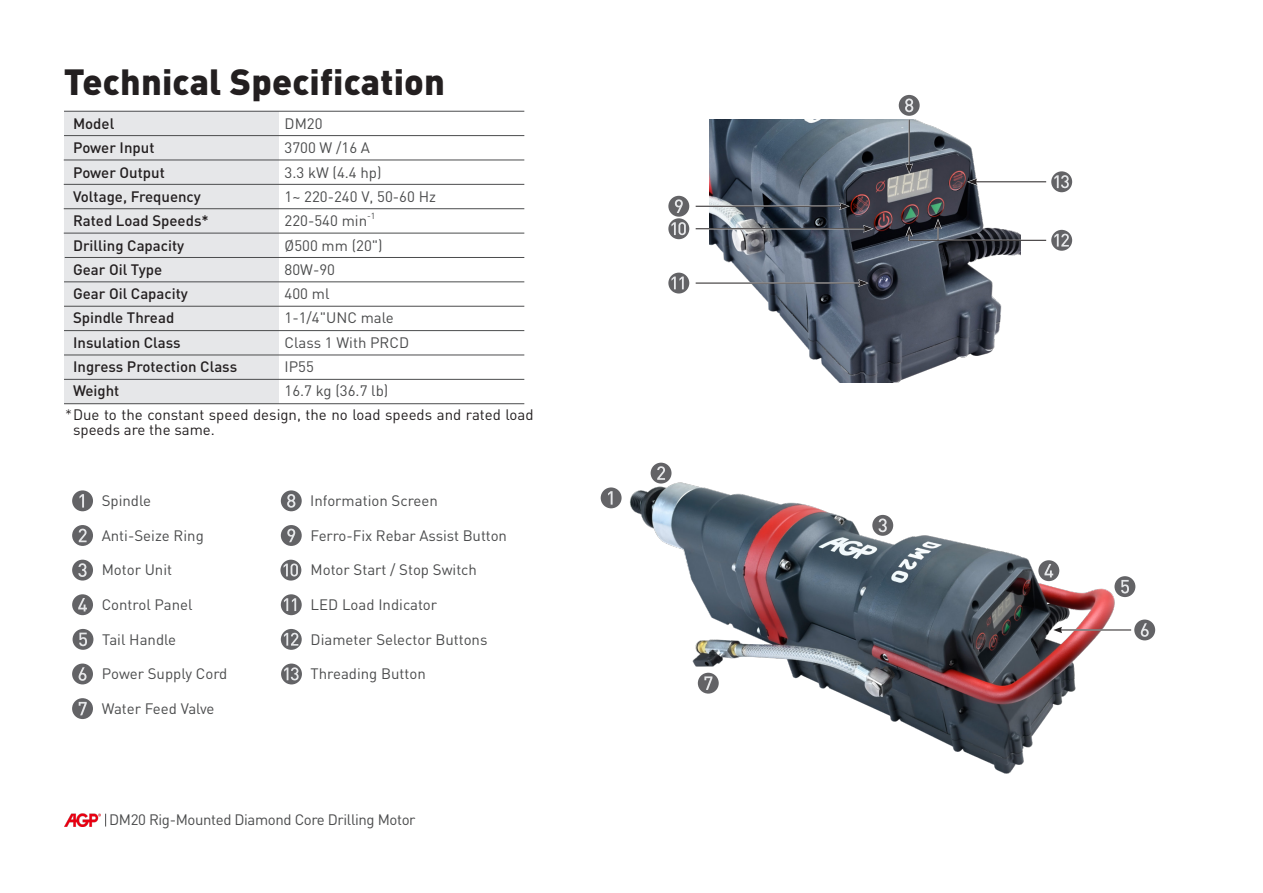
<style>
.page{position:relative;width:1263px;height:893px;background:#fff}
.page>*{position:absolute;margin:0;border:0;box-sizing:border-box;transform-origin:0 0}
.t1{font:900 36px "DIN Pro";letter-spacing:.005em;color:#231f20}
.t2{font:15px "DIN Pro";color:#4b4c4d}
.t3{font:500 15px "DIN Pro";color:#231f20}
.t4{font:15px/15px "DIN Pro";color:#231f20}
.t5{font:15px "DIN Pro";letter-spacing:-.025em;color:#4b4c4d}
.t6{font:8.7px "DIN Pro";color:#4b4c4d}
.s1{font-weight:300}
</style>
<div class="page">
<svg style="left:105px;top:814px;width:1px;height:12px"></svg>
<img style="left:65px;top:814px;width:36px;height:12px">
<img style="left:611px;top:462px;width:520px;height:312px">
<img style="left:710px;top:120px;width:310px;height:263px">
<div style="left:64px;top:112px;width:215px;height:292px;background:#e6e7e9"></div>
<hr style="left:64px;top:135px;width:460px;height:1px;background:#4b4c4d">
<hr style="left:64px;top:160px;width:460px;height:1px;background:#4b4c4d">
<hr style="left:64px;top:184px;width:460px;height:1px;background:#4b4c4d">
<hr style="left:64px;top:208px;width:460px;height:1px;background:#4b4c4d">
<hr style="left:64px;top:233px;width:460px;height:1px;background:#4b4c4d">
<hr style="left:64px;top:306px;width:460px;height:1px;background:#4b4c4d">
<hr style="left:64px;top:111px;width:460px;height:1px;background:#4b4c4d">
<hr style="left:64px;top:281px;width:460px;height:1px;background:#4b4c4d">
<hr style="left:64px;top:355px;width:460px;height:1px;background:#4b4c4d">
<hr style="left:64px;top:379px;width:460px;height:1px;background:#4b4c4d">
<hr style="left:64px;top:403px;width:460px;height:1px;background:#4b4c4d">
<hr style="left:65px;top:257px;width:459px;height:1px;background:#4b4c4d">
<hr style="left:64px;top:330px;width:460px;height:1px;background:#4b4c4d">
<div style="left:73px;top:629px;width:20px;height:21px;background:#636366;border-radius:50%"></div>
<svg style="left:79px;top:633px;width:8px;height:13px"></svg>
<div style="left:72px;top:490px;width:21px;height:21px;background:#636366;border-radius:50%"></div>
<svg style="left:79px;top:494px;width:5px;height:14px"></svg>
<div style="left:72px;top:663px;width:21px;height:21px;background:#636366;border-radius:50%"></div>
<svg style="left:79px;top:667px;width:8px;height:14px"></svg>
<div style="left:72px;top:525px;width:21px;height:21px;background:#636366;border-radius:50%"></div>
<svg style="left:79px;top:529px;width:8px;height:13px"></svg>
<div style="left:72px;top:594px;width:21px;height:21px;background:#636366;border-radius:50%"></div>
<svg style="left:78px;top:598px;width:9px;height:13px"></svg>
<div style="left:72px;top:560px;width:21px;height:21px;background:#636366;border-radius:50%"></div>
<svg style="left:78px;top:563px;width:9px;height:14px"></svg>
<div style="left:72px;top:698px;width:21px;height:21px;background:#636366;border-radius:50%"></div>
<svg style="left:79px;top:702px;width:8px;height:13px"></svg>
<div style="left:1114px;top:576px;width:21px;height:21px;background:#636366;border-radius:50%"></div>
<svg style="left:1121px;top:580px;width:8px;height:13px"></svg>
<div style="left:601px;top:487px;width:21px;height:21px;background:#636366;border-radius:50%"></div>
<svg style="left:608px;top:491px;width:5px;height:14px"></svg>
<div style="left:651px;top:463px;width:20px;height:21px;background:#636366;border-radius:50%"></div>
<svg style="left:657px;top:466px;width:8px;height:14px"></svg>
<div style="left:872px;top:515px;width:21px;height:21px;background:#636366;border-radius:50%"></div>
<svg style="left:878px;top:518px;width:9px;height:14px"></svg>
<div style="left:1038px;top:560px;width:21px;height:21px;background:#636366;border-radius:50%"></div>
<svg style="left:1044px;top:564px;width:9px;height:13px"></svg>
<div style="left:1134px;top:619px;width:21px;height:21px;background:#636366;border-radius:50%"></div>
<svg style="left:1141px;top:623px;width:8px;height:14px"></svg>
<div style="left:698px;top:673px;width:21px;height:21px;background:#636366;border-radius:50%"></div>
<svg style="left:704px;top:676px;width:8px;height:14px"></svg>
<div style="left:899px;top:95px;width:21px;height:21px;background:#636366;border-radius:50%"></div>
<svg style="left:905px;top:99px;width:8px;height:13px"></svg>
<div style="left:281px;top:490px;width:21px;height:21px;background:#636366;border-radius:50%"></div>
<svg style="left:287px;top:494px;width:8px;height:14px"></svg>
<div style="left:281px;top:525px;width:21px;height:21px;background:#636366;border-radius:50%"></div>
<svg style="left:287px;top:529px;width:8px;height:13px"></svg>
<svg style="left:280px;top:560px;width:21px;height:21px"></svg>
<svg style="left:284px;top:563px;width:14px;height:13px"></svg>
<svg style="left:281px;top:594px;width:21px;height:21px"></svg>
<svg style="left:284px;top:598px;width:12px;height:13px"></svg>
<svg style="left:281px;top:629px;width:21px;height:21px"></svg>
<svg style="left:284px;top:633px;width:14px;height:13px"></svg>
<div style="left:281px;top:664px;width:21px;height:20px;background:#636366;border-radius:50%"></div>
<svg style="left:284px;top:667px;width:15px;height:13px"></svg>
<div style="left:668px;top:196px;width:21px;height:21px;background:#636366;border-radius:50%"></div>
<svg style="left:675px;top:199px;width:8px;height:14px"></svg>
<div style="left:668px;top:218px;width:21px;height:21px;background:#636366;border-radius:50%"></div>
<svg style="left:671px;top:222px;width:15px;height:13px"></svg>
<div style="left:668px;top:273px;width:21px;height:21px;background:#636366;border-radius:50%"></div>
<svg style="left:671px;top:277px;width:13px;height:12px"></svg>
<div style="left:1051px;top:230px;width:21px;height:21px;background:#636366;border-radius:50%"></div>
<svg style="left:1054px;top:234px;width:15px;height:13px"></svg>
<div style="left:1051px;top:171px;width:21px;height:21px;background:#636366;border-radius:50%"></div>
<svg style="left:1054px;top:175px;width:15px;height:13px"></svg>
<hr style="left:908px;top:120px;width:2px;height:46px;background:#fff">
<hr style="left:909px;top:120px;width:1px;height:46px;background:#231f20">
<svg style="left:905px;top:163px;width:8px;height:11px"></svg>
<hr style="left:696px;top:205px;width:146px;height:2px;background:#fff">
<hr style="left:696px;top:228px;width:169px;height:2px;background:#fff">
<hr style="left:696px;top:282px;width:164px;height:2px;background:#fff">
<hr style="left:696px;top:206px;width:146px;height:1px;background:#231f20">
<svg style="left:839px;top:202px;width:11px;height:8px"></svg>
<hr style="left:696px;top:229px;width:170px;height:1px;background:#231f20">
<svg style="left:863px;top:225px;width:11px;height:8px"></svg>
<hr style="left:696px;top:283px;width:165px;height:1px;background:#231f20">
<svg style="left:858px;top:279px;width:11px;height:8px"></svg>
<hr style="left:975px;top:181px;width:71px;height:2px;background:#fff">
<hr style="left:975px;top:182px;width:71px;height:1px;background:#231f20">
<svg style="left:967px;top:178px;width:10px;height:8px"></svg>
<hr style="left:909px;top:240px;width:137px;height:1px;background:#231f20">
<svg style="left:905px;top:226px;width:8px;height:15px"></svg>
<svg style="left:934px;top:219px;width:8px;height:21px"></svg>
<hr style="left:1061px;top:629px;width:70px;height:2px;background:#fff">
<hr style="left:1060px;top:630px;width:71px;height:1px;background:#231f20">
<svg style="left:1053px;top:626px;width:10px;height:8px"></svg>
<p class="t1" style="left:64px;top:57px;width:383px">Technical Specification</p>
<p class="t2" style="left:285px;top:113px;width:39px">DM20</p>
<p class="t2" style="left:285px;top:138px;width:87px">3700 W /16 A</p>
<p class="t2" style="left:285px;top:162px;width:99px">3.3 kW (4.4 hp)</p>
<p class="t2" style="left:285px;top:186px;width:153px">1~ 220-240 V, 50-60 Hz</p>
<p class="t2" style="left:285px;top:211px;width:84px">220-540 min</p>
<p class="t6" style="left:367px;top:210px;width:10px">-1</p>
<p class="t2" style="left:285px;top:235px;width:100px">Ø500 mm (20")</p>
<p class="t2" style="left:285px;top:259px;width:52px">80W-90</p>
<p class="t2" style="left:285px;top:283px;width:46px">400 ml</p>
<p class="t2" style="left:285px;top:308px;width:111px">1-1/4"UNC male</p>
<p class="t2" style="left:285px;top:332px;width:126px">Class 1 With PRCD</p>
<p class="t2" style="left:285px;top:356px;width:31px">IP55</p>
<p class="t2" style="left:285px;top:381px;width:105px">16.7 kg (36.7 lb)</p>
<p class="t3" style="left:73px;top:113px;width:43px">Model</p>
<p class="t3" style="left:73px;top:138px;width:83px">Power Input</p>
<p class="t3" style="left:73px;top:162px;width:93px">Power Output</p>
<p class="t3" style="left:73px;top:186px;width:129px">Voltage, Frequency</p>
<p class="t3" style="left:73px;top:211px;width:137px">Rated Load Speeds*</p>
<p class="t3" style="left:73px;top:235px;width:113px">Drilling Capacity</p>
<p class="t3" style="left:73px;top:259px;width:91px">Gear Oil Type</p>
<p class="t3" style="left:73px;top:283px;width:116px">Gear Oil Capacity</p>
<p class="t3" style="left:73px;top:308px;width:103px">Spindle Thread</p>
<p class="t3" style="left:73px;top:332px;width:109px">Insulation Class</p>
<p class="t3" style="left:73px;top:356px;width:166px">Ingress Protection Class</p>
<p class="t3" style="left:73px;top:381px;width:48px">Weight</p>
<p class="t4" style="left:73px;top:406px;width:462px;text-indent:-8px"><span class="s1">*</span>Due to the constant speed design, the no load speeds and rated load speeds are the same.</p>
<p class="t2" style="left:102px;top:491px;width:51px">Spindle</p>
<p class="t2" style="left:102px;top:525px;width:104px">Anti-Seize Ring</p>
<p class="t2" style="left:102px;top:560px;width:72px">Motor Unit</p>
<p class="t2" style="left:102px;top:594px;width:92px">Control Panel</p>
<p class="t2" style="left:102px;top:629px;width:75px">Tail Handle</p>
<p class="t2" style="left:102px;top:664px;width:127px">Power Supply Cord</p>
<p class="t2" style="left:102px;top:698px;width:114px">Water Feed Valve</p>
<p class="t2" style="left:310px;top:491px;width:129px">Information Screen</p>
<p class="t2" style="left:311px;top:525px;width:198px">Ferro-Fix Rebar Assist Button</p>
<p class="t2" style="left:311px;top:560px;width:168px">Motor Start / Stop Switch</p>
<p class="t2" style="left:311px;top:594px;width:128px">LED Load Indicator</p>
<p class="t2" style="left:311px;top:629px;width:178px">Diameter Selector Buttons</p>
<p class="t2" style="left:311px;top:664px;width:117px">Threading Button</p>
<p class="t5" style="left:109px;top:810px;width:308px">DM20 Rig-Mounted Diamond Core Drilling Motor</p>
</div>
